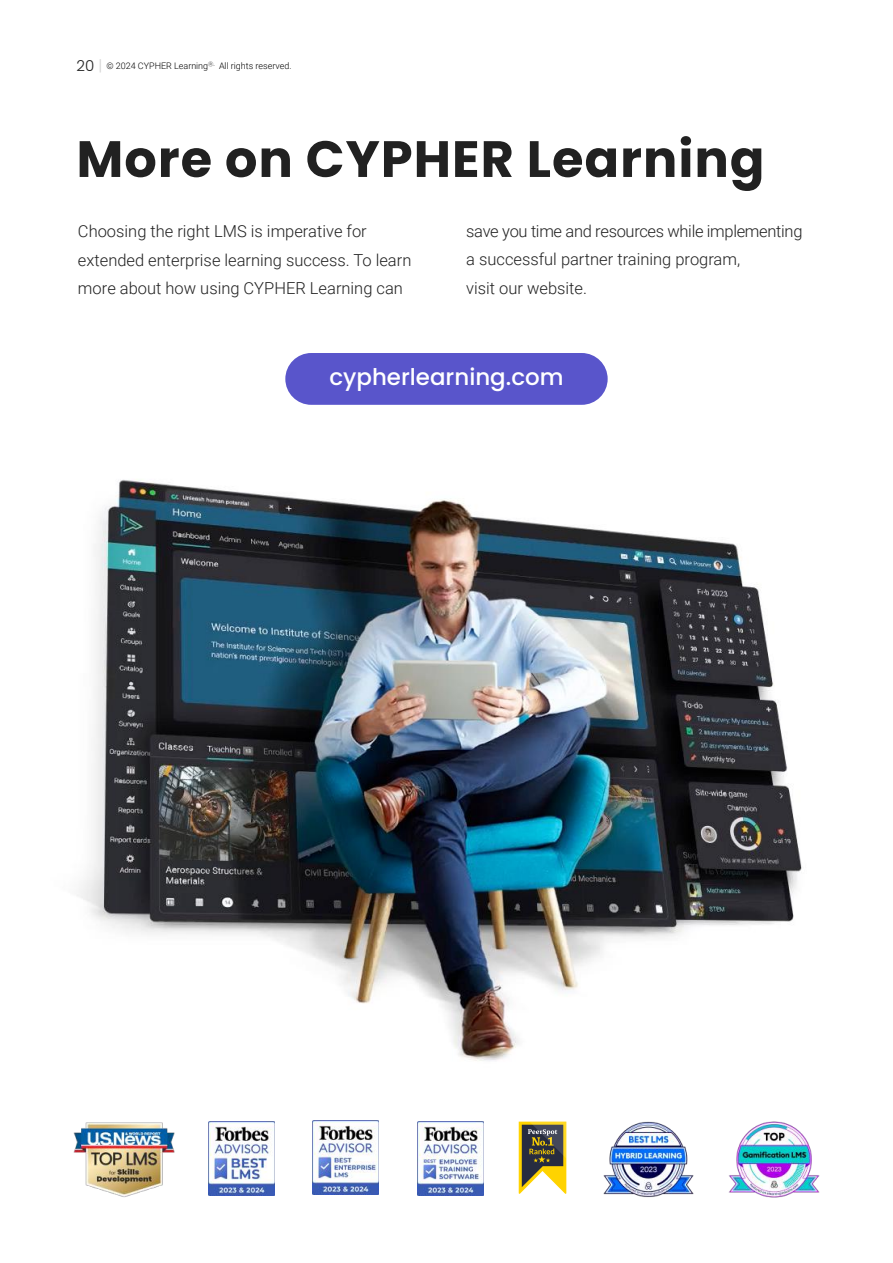
<style>
.page{position:relative;width:893px;height:1263px;background:#fff}
.page>*{position:absolute;margin:0;border:0;box-sizing:border-box;transform-origin:0 0}
.t1{font:700 51px "Poppins";letter-spacing:.02em;color:#212121}
.t2{font:500 22.95px "Poppins";color:#fff}
.t3{font:300 16.5px/28.5px "Roboto";color:#212121}
.t4{font:300 9px "Roboto";color:#000}
.s1{font-family:"Poppins";font-size:15px;color:#212121}
.s2{font-family:"Poppins";font-size:15px;color:rgb(33 33 33/.2)}
</style>
<div class="page">
<img style="left:77px;top:479px;width:725px;height:582px">
<div style="left:285px;top:353px;width:323px;height:52px;background:#5955cb;border-radius:26px"></div>
<svg style="left:519px;top:1121px;width:47px;height:73px;background:#968a52"></svg>
<img style="left:74px;top:1122px;width:101px;height:75px">
<img style="left:603px;top:1121px;width:91px;height:76px">
<img style="left:729px;top:1121px;width:90px;height:77px">
<img style="left:418px;top:1121px;width:65px;height:74px">
<img style="left:313px;top:1121px;width:66px;height:73px">
<img style="left:209px;top:1121px;width:65px;height:74px">
<p class="t4" style="left:76px;top:60px;width:217px"><span class="s1">20</span> <span class="s2">|</span> © 2024 CYPHER Learning<sup>Ⓡ.</sup> All rights reserved.</p>
<h1 class="t1" style="left:76px;top:130px;width:689px">More on CYPHER Learning</h1>
<p class="t3" style="left:78px;top:216px;width:335px">Choosing the right LMS is imperative for extended enterprise learning success. To learn more about how using CYPHER Learning can</p>
<p class="t3" style="left:466px;top:216px;width:338px">save you time and resources while implementing a successful partner training program,<br>visit our website.</p>
<h2 class="t2" style="left:329px;top:364px;width:236px">cypherlearning.com</h2>
</div>
